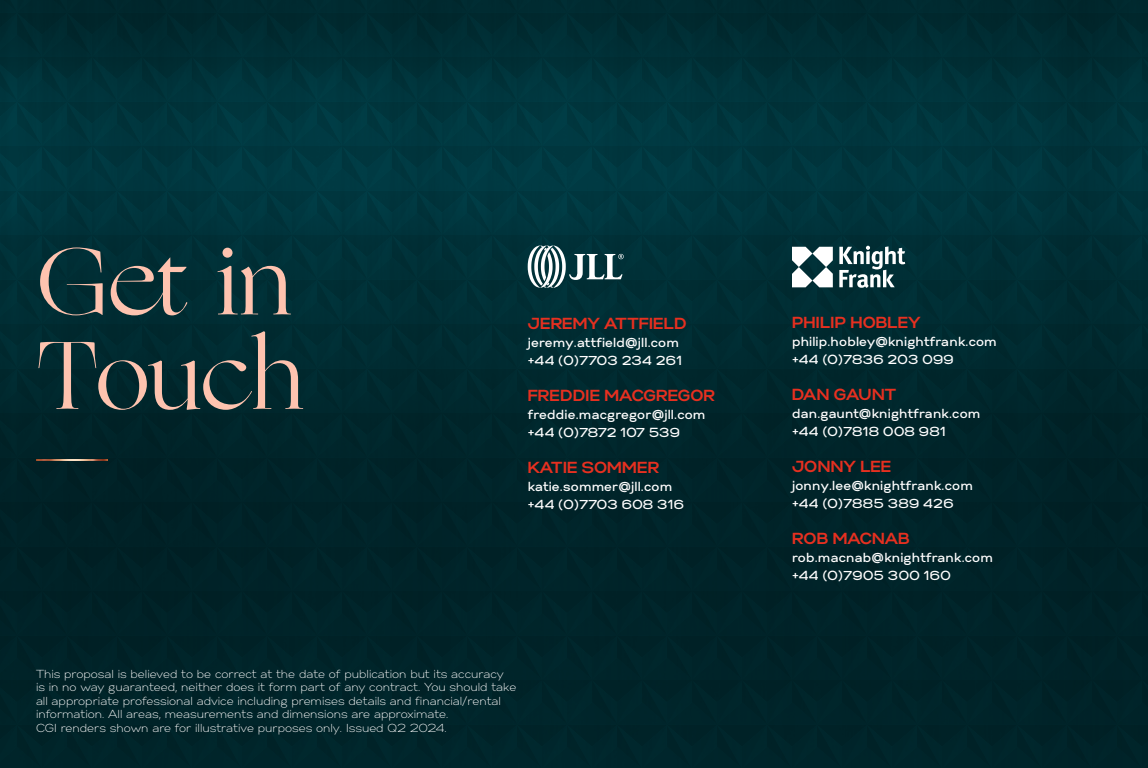
<style>
.page{position:relative;width:1148px;height:768px;background:#fff}
.page>*{position:absolute;margin:0;border:0;box-sizing:border-box;transform-origin:0 0}
.t1{font:95.3px/94.4px "Ogg";letter-spacing:-.02em;color:#fec3af}
.t2{font:16px "Gabriel Sans Bold";color:#e63020}
.t3{font:13.1px/18px "Gabriel Sans Medium";color:#fff}
.t4{font:11.6px/13.5px "Gabriel Sans Light";color:#fff}
</style>
<div class="page">
<img style="left:0;top:0;width:1148px;height:768px">
<img style="left:36px;top:459px;width:71px;height:2px">
<svg style="left:528px;top:246px;width:96px;height:42px"></svg>
<svg style="left:792px;top:247px;width:41px;height:40px"></svg>
<svg style="left:839px;top:246px;width:66px;height:42px"></svg>
<h1 class="t1" style="left:36px;top:235px;width:270px">Get in<br>Touch</h1>
<h2 class="t2" style="left:528px;top:314px;width:160px">JEREMY ATTFIELD</h2>
<p class="t3" style="left:528px;top:333px;width:156px">jeremy.attfield@jll.com +44 (0)7703 234 261</p>
<h2 class="t2" style="left:528px;top:386px;width:189px">FREDDIE MACGREGOR</h2>
<p class="t3" style="left:528px;top:405px;width:179px">freddie.macgregor@jll.com +44 (0)7872 107 539</p>
<h2 class="t2" style="left:528px;top:458px;width:133px">KATIE SOMMER</h2>
<p class="t3" style="left:528px;top:477px;width:158px">katie.sommer@jll.com +44 (0)7703 608 316</p>
<p class="t4" style="left:36px;top:667px;width:482px">This proposal is believed to be correct at the date of publication but its accuracy<br>is in no way guaranteed, neither does it form part of any contract. You should take all appropriate professional advice including premises details and financial/rental information. All areas, measurements and dimensions are approximate.<br>CGI renders shown are for illustrative purposes only. Issued Q2 2024.</p>
<h2 class="t2" style="left:792px;top:313px;width:130px">PHILIP HOBLEY</h2>
<p class="t3" style="left:792px;top:332px;width:207px">philip.hobley@knightfrank.com +44 (0)7836 203 099</p>
<h2 class="t2" style="left:792px;top:385px;width:106px">DAN GAUNT</h2>
<p class="t3" style="left:792px;top:404px;width:190px">dan.gaunt@knightfrank.com +44 (0)7818 008 981</p>
<h2 class="t2" style="left:792px;top:457px;width:101px">JONNY LEE</h2>
<p class="t3" style="left:792px;top:476px;width:183px">jonny.lee@knightfrank.com +44 (0)7885 389 426</p>
<h2 class="t2" style="left:792px;top:529px;width:119px">ROB MACNAB</h2>
<p class="t3" style="left:792px;top:548px;width:203px">rob.macnab@knightfrank.com +44 (0)7905 300 160</p>
</div>
